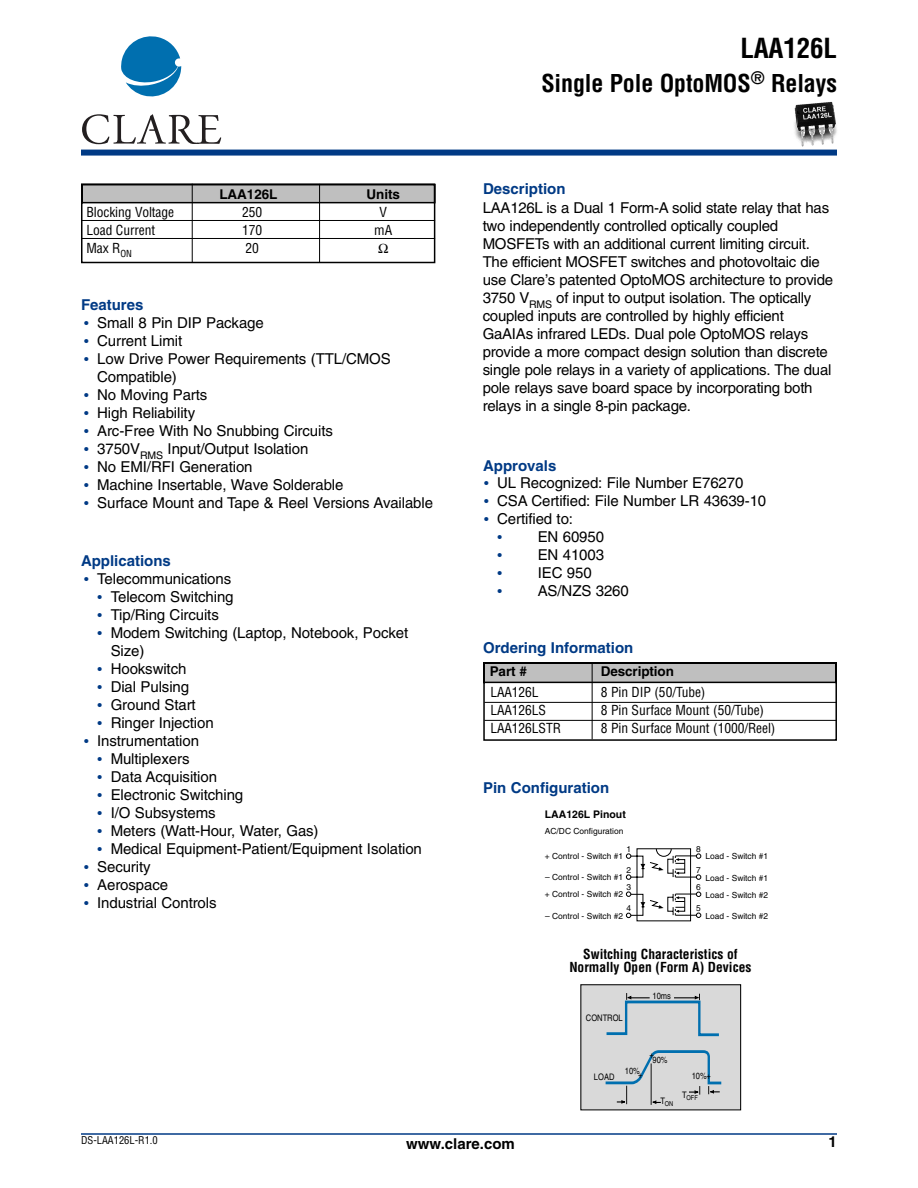
<style>
.page{position:relative;width:918px;height:1188px;background:#fff}
.page>*{position:absolute;margin:0;border:0;box-sizing:border-box;transform-origin:0 0}
.t1{font:700 condensed 27px "Helvetica";letter-spacing:-.005em;color:#000}
.t2{font:700 condensed 24px "Helvetica";letter-spacing:-.005em;color:#000}
.t3{font:15px/18px "Helvetica";letter-spacing:-.005em;color:#000}
.t4{font:700 15px "Helvetica";color:#003a85}
.t5{font:700 15px "Helvetica";color:#000}
.t6{font:condensed 13.5px "Helvetica";letter-spacing:-.005em;color:#000}
.t7{font:700 condensed 13.5px/13.5px "Helvetica";color:#000;text-align:center}
.t8{font:700 13.5px "Helvetica";letter-spacing:-.005em;color:#000}
.t9{font:condensed 10.5px "Helvetica";color:#000}
.t10{font:700 10.5px "Helvetica";color:#000}
.t11{font:9px "Helvetica";color:#000;scale:.84 1}
.t12{font:8.4px/17.2px "Helvetica";color:#030303}
.t13{font:6.75px "Helvetica";color:#000;scale:.84 1}
.s1{font-family:"Times";color:#003a85}
</style>
<div class="page">
<svg style="left:483px;top:662px;width:354px;height:79px"></svg>
<hr style="left:484px;top:702px;width:353px;height:1px;background:#000">
<hr style="left:484px;top:720px;width:353px;height:1px;background:#000">
<img style="left:794px;top:101px;width:43px;height:46px">
<div style="left:81px;top:150px;width:756px;height:6px;background:#003a85"></div>
<svg style="left:121px;top:36px;width:60px;height:61px"></svg>
<svg style="left:82px;top:114px;width:139px;height:30px"></svg>
<hr style="left:81px;top:1133px;width:756px;height:2px;background:#003a85">
<hr style="left:592px;top:663px;width:1px;height:76px;background:#000">
<svg style="left:582px;top:986px;width:157px;height:122px;background:#ccd1d4"></svg>
<div style="left:580px;top:984px;width:161px;height:126px;border:1px solid #000"></div>
<svg style="left:626px;top:848px;width:75px;height:73px"></svg>
<svg style="left:81px;top:183px;width:355px;height:81px"></svg>
<p class="t8" style="left:219px;top:189px;width:59px">LAA126L</p>
<p class="t8" style="left:367px;top:189px;width:35px">Units</p>
<p class="t6" style="left:86px;top:207px;width:89px">Blocking Voltage</p>
<p class="t6" style="left:242px;top:207px;width:22px">250</p>
<p class="t6" style="left:379px;top:207px;width:9px">V</p>
<p class="t6" style="left:86px;top:225px;width:70px">Load Current</p>
<p class="t6" style="left:242px;top:225px;width:22px">170</p>
<p class="t6" style="left:374px;top:225px;width:19px">mA</p>
<p class="t6" style="left:86px;top:243px;width:47px">Max R<sub>ON</sub></p>
<p class="t6" style="left:245px;top:243px;width:15px">20</p>
<p class="t4" style="left:81px;top:299px;width:64px">Features</p>
<p class="t3" style="left:84px;top:315px;width:182px"><span class="s1">•</span> Small 8 Pin DIP Package</p>
<p class="t3" style="left:84px;top:333px;width:100px"><span class="s1">•</span> Current Limit</p>
<p class="t3" style="left:97px;top:351px;width:295px;text-indent:-13px"><span class="s1">•</span> Low Drive Power Requirements (TTL/CMOS<br>Compatible)</p>
<p class="t3" style="left:84px;top:387px;width:125px"><span class="s1">•</span> No Moving Parts</p>
<p class="t3" style="left:84px;top:405px;width:113px"><span class="s1">•</span> High Reliability</p>
<p class="t3" style="left:84px;top:423px;width:251px"><span class="s1">•</span> Arc-Free With No Snubbing Circuits</p>
<p class="t3" style="left:84px;top:441px;width:226px"><span class="s1">•</span> 3750V<sub>RMS</sub> Input/Output Isolation</p>
<p class="t3" style="left:84px;top:459px;width:170px"><span class="s1">•</span> No EMI/RFI Generation</p>
<p class="t3" style="left:84px;top:477px;width:261px"><span class="s1">•</span> Machine Insertable, Wave Solderable</p>
<p class="t3" style="left:84px;top:495px;width:351px"><span class="s1">•</span> Surface Mount and Tape &amp; Reel Versions Available</p>
<p class="t4" style="left:81px;top:555px;width:91px">Applications</p>
<p class="t3" style="left:84px;top:571px;width:149px"><span class="s1">•</span> Telecommunications</p>
<p class="t3" style="left:97px;top:589px;width:138px"><span class="s1">•</span> Telecom Switching</p>
<p class="t3" style="left:97px;top:607px;width:123px"><span class="s1">•</span> Tip/Ring Circuits</p>
<p class="t3" style="left:111px;top:625px;width:299px;text-indent:-14px"><span class="s1">•</span> Modem Switching (Laptop, Notebook, Pocket<br>Size)</p>
<p class="t3" style="left:97px;top:661px;width:91px"><span class="s1">•</span> Hookswitch</p>
<p class="t3" style="left:97px;top:679px;width:93px"><span class="s1">•</span> Dial Pulsing</p>
<p class="t3" style="left:97px;top:697px;width:100px"><span class="s1">•</span> Ground Start</p>
<p class="t3" style="left:97px;top:715px;width:118px"><span class="s1">•</span> Ringer Injection</p>
<p class="t3" style="left:84px;top:733px;width:117px"><span class="s1">•</span> Instrumentation</p>
<p class="t3" style="left:97px;top:751px;width:94px"><span class="s1">•</span> Multiplexers</p>
<p class="t3" style="left:97px;top:769px;width:121px"><span class="s1">•</span> Data Acquisition</p>
<p class="t3" style="left:97px;top:787px;width:148px"><span class="s1">•</span> Electronic Switching</p>
<p class="t3" style="left:97px;top:805px;width:120px"><span class="s1">•</span> I/O Subsystems</p>
<p class="t3" style="left:97px;top:823px;width:223px"><span class="s1">•</span> Meters (Watt-Hour, Water, Gas)</p>
<p class="t3" style="left:97px;top:841px;width:326px"><span class="s1">•</span> Medical Equipment-Patient/Equipment Isolation</p>
<p class="t3" style="left:84px;top:859px;width:68px"><span class="s1">•</span> Security</p>
<p class="t3" style="left:84px;top:877px;width:86px"><span class="s1">•</span> Aerospace</p>
<p class="t3" style="left:84px;top:895px;width:134px"><span class="s1">•</span> Industrial Controls</p>
<h1 class="t1" style="left:740px;top:38px;width:98px">LAA126L</h1>
<h2 class="t2" style="left:541px;top:74px;width:297px">Single Pole OptoMOS<sup>®</sup> Relays</h2>
<p class="t4" style="left:483px;top:184px;width:84px">Description</p>
<p class="t3" style="left:483px;top:200px;width:352px">LAA126L is a Dual 1 Form-A solid state relay that has two independently controlled optically coupled MOSFETs with an additional current limiting circuit.<br>The efficient MOSFET switches and photovoltaic die use Clare’s patented OptoMOS architecture to provide 3750 V<sub>RMS</sub> of input to output isolation. The optically coupled inputs are controlled by highly efficient GaAIAs infrared LEDs. Dual pole OptoMOS relays provide a more compact design solution than discrete single pole relays in a variety of applications. The dual pole relays save board space by incorporating both relays in a single 8-pin package.</p>
<p class="t4" style="left:483px;top:460px;width:75px">Approvals</p>
<p class="t3" style="left:484px;top:475px;width:261px"><span class="s1">•</span> UL Recognized: File Number E76270</p>
<p class="t3" style="left:484px;top:493px;width:284px"><span class="s1">•</span> CSA Certified: File Number LR 43639-10</p>
<p class="t3" style="left:484px;top:511px;width:91px"><span class="s1">•</span> Certified to:</p>
<p class="t3" style="left:497px;top:529px;width:108px"><span class="s1">•</span> EN 60950</p>
<p class="t3" style="left:497px;top:547px;width:108px"><span class="s1">•</span> EN 41003</p>
<p class="t3" style="left:497px;top:565px;width:96px"><span class="s1">•</span> IEC 950</p>
<p class="t3" style="left:497px;top:583px;width:133px"><span class="s1">•</span> AS/NZS 3260</p>
<p class="t4" style="left:483px;top:642px;width:152px">Ordering Information</p>
<p class="t8" style="left:490px;top:666px;width:39px">Part #</p>
<p class="t8" style="left:601px;top:666px;width:75px">Description</p>
<p class="t6" style="left:490px;top:687px;width:50px">LAA126L</p>
<p class="t6" style="left:601px;top:687px;width:106px">8 Pin DIP (50/Tube)</p>
<p class="t6" style="left:490px;top:705px;width:57px">LAA126LS</p>
<p class="t6" style="left:601px;top:705px;width:165px">8 Pin Surface Mount (50/Tube)</p>
<p class="t6" style="left:490px;top:723px;width:72px">LAA126LSTR</p>
<p class="t6" style="left:601px;top:723px;width:176px">8 Pin Surface Mount (1000/Reel)</p>
<p class="t4" style="left:483px;top:782px;width:128px">Pin Configuration</p>
<p class="t10" style="left:545px;top:811px;width:83px">LAA126L Pinout</p>
<p class="t12" style="left:545px;top:823px;width:80px">AC/DC Configuration</p>
<p class="t12" style="left:627px;top:841px;width:6px">1</p>
<p class="t12" style="left:627px;top:862px;width:6px">2<br>3</p>
<p class="t12" style="left:627px;top:901px;width:6px">4</p>
<p class="t12" style="left:545px;top:848px;width:80px">+ Control - Switch #1</p>
<p class="t12" style="left:545px;top:869px;width:80px">– Control - Switch #1 + Control - Switch #2</p>
<p class="t12" style="left:545px;top:908px;width:79px">– Control - Switch #2</p>
<p class="t12" style="left:696px;top:841px;width:6px">8</p>
<p class="t12" style="left:696px;top:863px;width:6px">7<br>6</p>
<p class="t12" style="left:696px;top:901px;width:6px">5</p>
<p class="t12" style="left:706px;top:849px;width:64px">Load - Switch #1</p>
<p class="t12" style="left:706px;top:870px;width:64px">Load - Switch #1<br>Load - Switch #2</p>
<p class="t12" style="left:706px;top:908px;width:64px">Load - Switch #2</p>
<p class="t7" style="left:569px;top:948px;width:184px">Switching Characteristics of<br>Normally Open (Form A) Devices</p>
<p class="t11" style="left:586px;top:1014px;width:45px">CONTROL</p>
<p class="t11" style="left:652px;top:993px;width:23px">10ms</p>
<p class="t11" style="left:594px;top:1074px;width:26px">LOAD</p>
<p class="t11" style="left:649px;top:1052px;width:7px">+</p>
<p class="t11" style="left:652px;top:1057px;width:19px">90%</p>
<p class="t11" style="left:625px;top:1068px;width:19px">10%</p>
<p class="t11" style="left:638px;top:1072px;width:7px">+</p>
<p class="t13" style="left:661px;top:1101px;width:17px"><sup>T</sup>ON</p>
<p class="t11" style="left:692px;top:1073px;width:24px">10%+</p>
<p class="t13" style="left:682px;top:1096px;width:20px"><sup>T</sup>OFF</p>
<p class="t9" style="left:81px;top:1137px;width:78px">DS-LAA126L-R1.0</p>
<p class="t5" style="left:406px;top:1139px;width:110px">www.clare.com</p>
<p class="t5" style="left:829px;top:1136px;width:10px">1</p>
</div>
